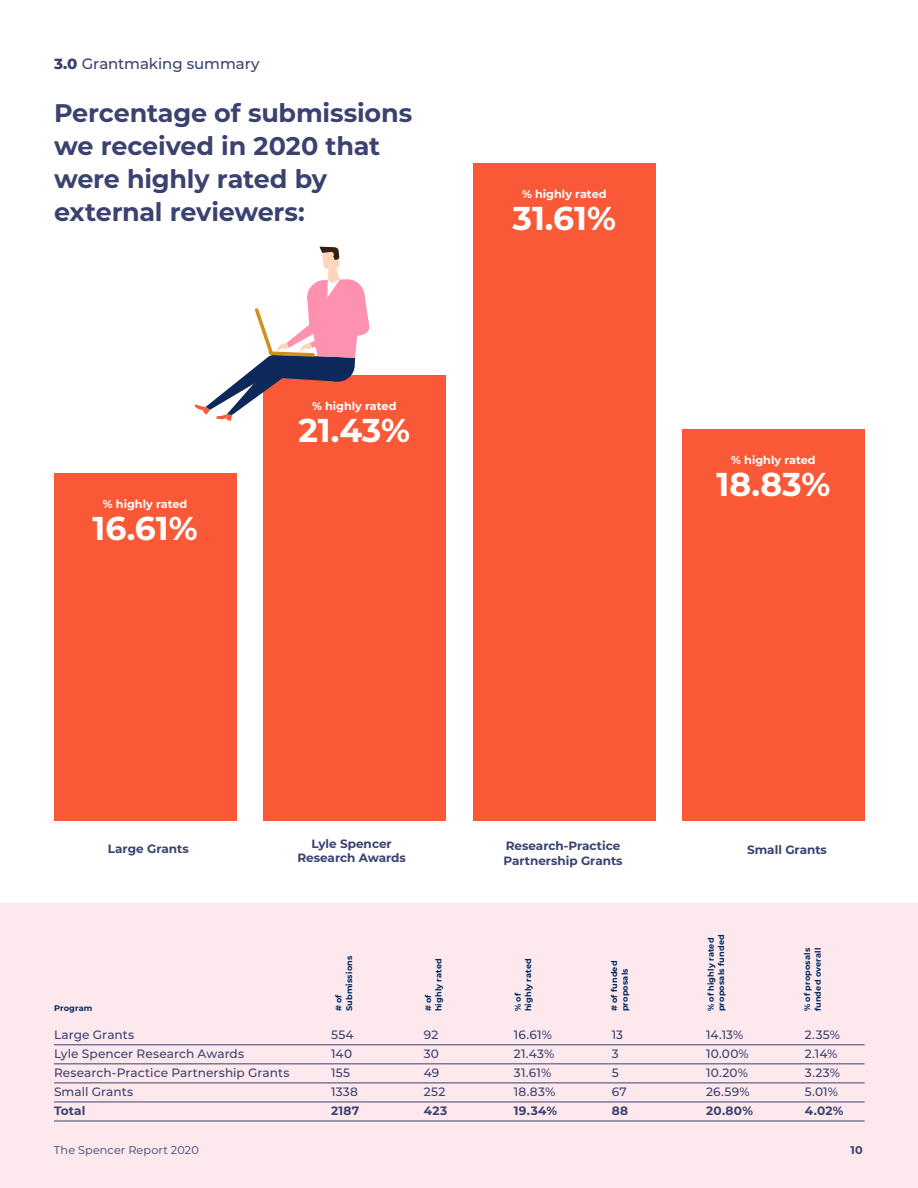
<style>
.page{position:relative;width:918px;height:1188px;background:#fff}
.page>*{position:absolute;margin:0;border:0;box-sizing:border-box;transform-origin:0 0}
.t1{font:700 33px "Montserrat";color:#fff}
.t2{font:700 25.5px/33px "Montserrat";letter-spacing:-.01em;color:#3b4270}
.t3{font:500 15px "Montserrat";letter-spacing:-.005em;color:#3b4270}
.t4{font:500 12.15px "Montserrat";letter-spacing:.01em;color:#3b4270}
.t5{font:700 12.15px "Montserrat";letter-spacing:.02em;color:#3b4270}
.t6{font:700 12px/14.4px "Montserrat";color:#3b4270;text-align:center}
.t7{font:700 11.25px "Montserrat";color:#fff}
.t8{font:11.25px "Montserrat";letter-spacing:.01em;color:#3b4270}
.t9{font:700 11.25px "Montserrat";color:#3b426b}
.t10{font:700 8.1px/10.5px "Montserrat";letter-spacing:.02em;color:#002961}
.s1{font-weight:800}
</style>
<div class="page">
<div style="left:0;top:904px;width:918px;height:284px;background:#fce8ed"></div>
<hr style="left:54px;top:1044px;width:811px;height:1px;background:#3b4270">
<hr style="left:54px;top:1064px;width:811px;height:1px;background:#3b4270">
<hr style="left:54px;top:1083px;width:811px;height:1px;background:#3b4270">
<hr style="left:54px;top:1102px;width:811px;height:1px;background:#3b4270">
<hr style="left:54px;top:1121px;width:811px;height:1px;background:#3b4270">
<div style="left:263px;top:375px;width:182px;height:446px;background:#fa5938"></div>
<div style="left:473px;top:164px;width:182px;height:657px;background:#fa5938"></div>
<div style="left:54px;top:474px;width:182px;height:347px;background:#fa5938"></div>
<div style="left:682px;top:429px;width:183px;height:392px;background:#fa5938"></div>
<svg style="left:194px;top:247px;width:176px;height:174px"></svg>
<p class="t3" style="left:54px;top:53px;width:207px"><span class="s1">3.0</span> Grantmaking summary</p>
<h2 class="t2" style="left:54px;top:96px;width:360px">Percentage of submissions we received in 2020 that were highly rated by external reviewers:</h2>
<p class="t7" style="left:312px;top:398px;width:86px">% highly rated</p>
<p class="t7" style="left:103px;top:496px;width:86px">% highly rated</p>
<h1 class="t1" style="left:92px;top:505px;width:107px">16.61%</h1>
<h1 class="t1" style="left:298px;top:406px;width:113px">21.43%</h1>
<p class="t7" style="left:522px;top:186px;width:86px">% highly rated</p>
<h1 class="t1" style="left:513px;top:195px;width:105px">31.61%</h1>
<p class="t7" style="left:731px;top:452px;width:86px">% highly rated</p>
<h1 class="t1" style="left:716px;top:461px;width:115px">18.83%</h1>
<p class="t6" style="left:108px;top:841px;width:82px">Large Grants</p>
<p class="t6" style="left:297px;top:836px;width:110px">Lyle Spencer<br>Research Awards</p>
<p class="t6" style="left:503px;top:838px;width:121px;text-align:left">Research-Practice<br>Partnership Grants</p>
<p class="t6" style="left:747px;top:842px;width:81px">Small Grants</p>
<p class="t10" style="left:54px;top:1003px;width:40px">Program</p>
<p class="t10" style="left:333px;top:1011px;width:57px;rotate:-90deg"># of<br>Submissions</p>
<p class="t10" style="left:423px;top:1011px;width:55px;rotate:-90deg"># of<br>highly rated</p>
<p class="t10" style="left:512px;top:1011px;width:55px;rotate:-90deg">% of<br>highly rated</p>
<p class="t10" style="left:609px;top:1011px;width:52px;rotate:-90deg"># of funded proposals</p>
<p class="t10" style="left:705px;top:1011px;width:79px;rotate:-90deg">% of highly rated proposals funded</p>
<p class="t10" style="left:802px;top:1011px;width:65px;rotate:-90deg">% of proposals funded overall</p>
<p class="t4" style="left:54px;top:1026px;width:82px">Large Grants</p>
<p class="t4" style="left:331px;top:1026px;width:24px">554</p>
<p class="t4" style="left:424px;top:1026px;width:16px">92</p>
<p class="t4" style="left:514px;top:1026px;width:40px">16.61%</p>
<p class="t4" style="left:612px;top:1026px;width:13px">13</p>
<p class="t4" style="left:706px;top:1026px;width:39px">14.13%</p>
<p class="t4" style="left:805px;top:1026px;width:37px">2.35%</p>
<p class="t4" style="left:54px;top:1045px;width:192px">Lyle Spencer Research Awards</p>
<p class="t4" style="left:331px;top:1045px;width:22px">140</p>
<p class="t4" style="left:424px;top:1045px;width:17px">30</p>
<p class="t4" style="left:514px;top:1045px;width:42px">21.43%</p>
<p class="t4" style="left:612px;top:1045px;width:8px">3</p>
<p class="t4" style="left:706px;top:1045px;width:44px">10.00%</p>
<p class="t4" style="left:805px;top:1045px;width:34px">2.14%</p>
<p class="t4" style="left:54px;top:1064px;width:237px">Research-Practice Partnership Grants</p>
<p class="t4" style="left:331px;top:1064px;width:20px">155</p>
<p class="t4" style="left:424px;top:1064px;width:17px">49</p>
<p class="t4" style="left:514px;top:1064px;width:39px">31.61%</p>
<p class="t4" style="left:612px;top:1064px;width:8px">5</p>
<p class="t4" style="left:706px;top:1064px;width:43px">10.20%</p>
<p class="t4" style="left:805px;top:1064px;width:37px">3.23%</p>
<p class="t4" style="left:54px;top:1083px;width:81px">Small Grants</p>
<p class="t4" style="left:331px;top:1083px;width:28px">1338</p>
<p class="t4" style="left:424px;top:1083px;width:23px">252</p>
<p class="t4" style="left:514px;top:1083px;width:43px">18.83%</p>
<p class="t4" style="left:612px;top:1083px;width:16px">67</p>
<p class="t4" style="left:706px;top:1083px;width:45px">26.59%</p>
<p class="t4" style="left:805px;top:1083px;width:35px">5.01%</p>
<p class="t5" style="left:54px;top:1102px;width:33px">Total</p>
<p class="t5" style="left:331px;top:1102px;width:30px">2187</p>
<p class="t5" style="left:424px;top:1102px;width:25px">423</p>
<p class="t5" style="left:514px;top:1102px;width:45px">19.34%</p>
<p class="t5" style="left:612px;top:1102px;width:18px">88</p>
<p class="t5" style="left:706px;top:1102px;width:48px">20.80%</p>
<p class="t5" style="left:805px;top:1102px;width:40px">4.02%</p>
<p class="t8" style="left:54px;top:1142px;width:146px">The Spencer Report 2020</p>
<p class="t9" style="left:850px;top:1142px;width:14px">10</p>
</div>
